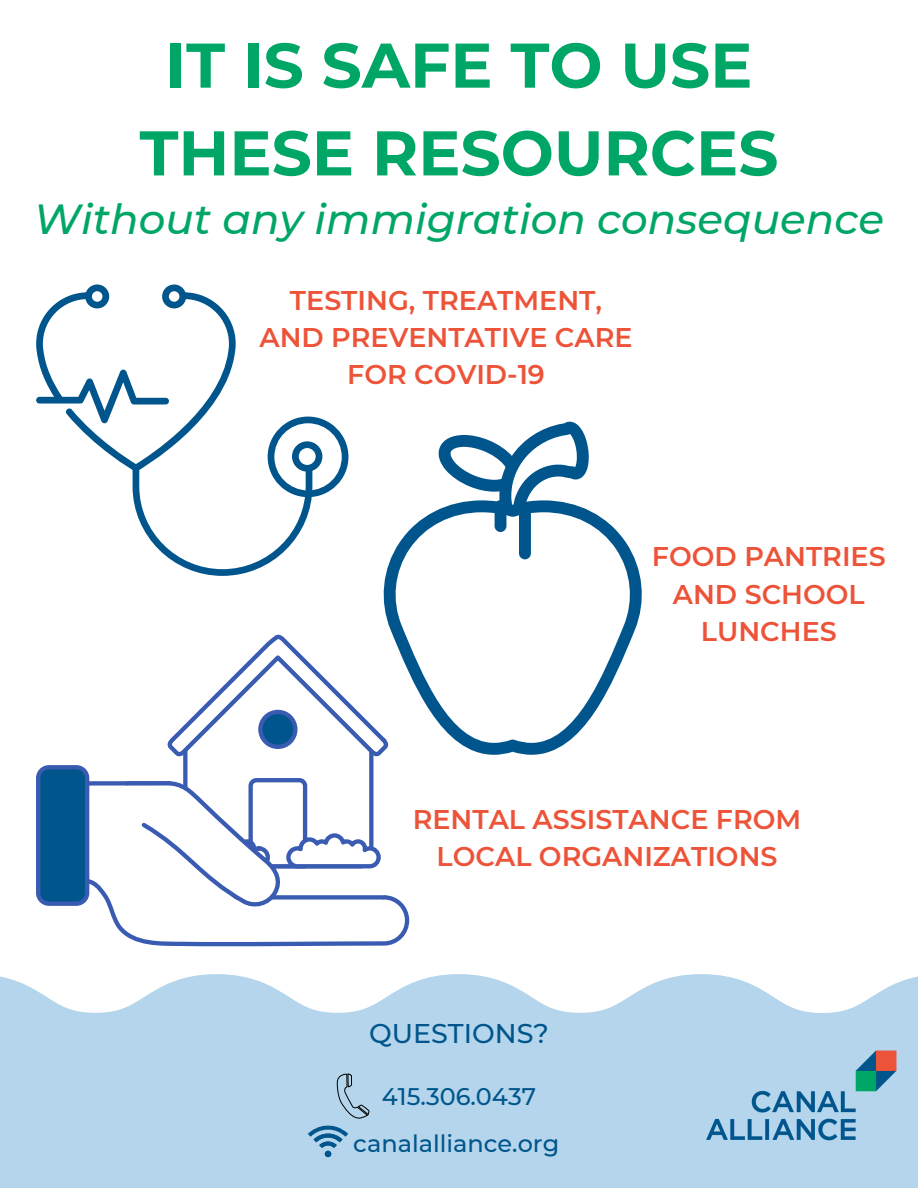
<style>
.page{position:relative;width:918px;height:1188px;background:#fff}
.page>*{position:absolute;margin:0;border:0;box-sizing:border-box;transform-origin:0 0}
.t1{font:700 63px/87.8px "Montserrat";color:#00a665;text-align:center}
.t2{font:italic 500 42px "Montserrat";color:#00a665}
.t3{font:600 27px/37.2px "Montserrat";color:#ed5338;text-align:center}
.t4{font:500 27px "Montserrat";color:#00558c}
.t5{font:500 24px "Montserrat";color:#00558c}
</style>
<div class="page">
<svg style="left:0;top:974px;width:918px;height:214px;fill:#b4d5eb"></svg>
<img style="left:686px;top:1029px;width:231px;height:134px">
<svg style="left:36px;top:284px;width:312px;height:292px"></svg>
<svg style="left:88px;top:779px;width:321px;height:167px"></svg>
<svg style="left:123px;top:634px;width:270px;height:280px"></svg>
<div style="left:38px;top:767px;width:49px;height:137px;background:#00558c;border-radius:11px"></div>
<div style="left:36px;top:765px;width:53px;height:141px;border:4px solid #395bb2;border-radius:11px"></div>
<svg style="left:370px;top:634px;width:23px;height:132px"></svg>
<svg style="left:379px;top:510px;width:263px;height:245px"></svg>
<svg style="left:437px;top:422px;width:152px;height:95px"></svg>
<div style="left:495px;top:500px;width:11px;height:32px;background:#00558c;border-radius:6px"></div>
<div style="left:519px;top:507px;width:12px;height:52px;background:#00558c;border-radius:6px"></div>
<svg style="left:337px;top:1074px;width:32px;height:45px"></svg>
<svg style="left:308px;top:1126px;width:40px;height:31px"></svg>
<h1 class="t1" style="left:140px;top:21px;width:640px">IT IS SAFE TO USE<br>THESE RESOURCES</h1>
<h2 class="t2" style="left:34px;top:193px;width:852px">Without any immigration consequence</h2>
<p class="t3" style="left:259px;top:282px;width:375px">TESTING, TREATMENT,<br>AND PREVENTATIVE CARE<br>FOR COVID-19</p>
<p class="t3" style="left:652px;top:538px;width:235px">FOOD PANTRIES<br>AND SCHOOL<br>LUNCHES</p>
<p class="t3" style="left:413px;top:800px;width:390px">RENTAL ASSISTANCE FROM<br>LOCAL ORGANIZATIONS</p>
<p class="t4" style="left:369px;top:1017px;width:181px">QUESTIONS?</p>
<p class="t5" style="left:382px;top:1081px;width:156px">415.306.0437</p>
<p class="t5" style="left:353px;top:1129px;width:208px">canalalliance.org</p>
</div>
